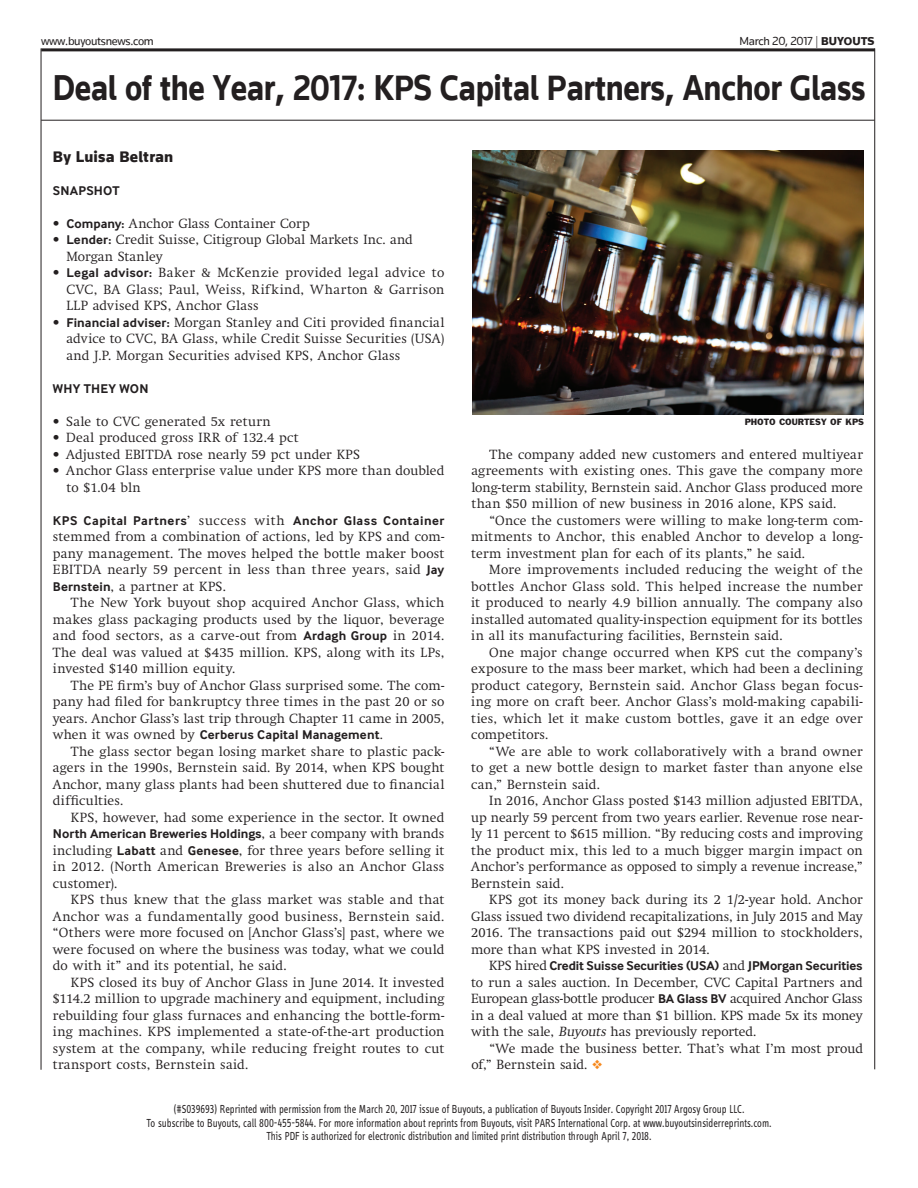
<style>
.page{position:relative;width:918px;height:1188px;background:#fff}
.page>*{position:absolute;margin:0;border:0;box-sizing:border-box;transform-origin:0 0}
.t1{font:700 37.05px "Knowledge";letter-spacing:-.01em;color:#231f20;scale:.87 1}
.t2{font:900 16.2px "Knowledge";letter-spacing:.01em;color:#231f20}
.t3{font:300 13.2px/16.5px "Thomson Swift";letter-spacing:.015em;color:#231f20;text-align:justify}
.t4{font:700 13.2px "Thomson Inter Face";letter-spacing:.01em;color:#231f20}
.t5{font:700 13.2px "Thomson Inter Face";letter-spacing:-.01em;color:#231f20}
.t6{font:700 13.2px "Thomson Inter Face";letter-spacing:.04em;color:#231f20}
.t7{font:12px/13.5px "Info Disp";color:#231f20;text-align:center;scale:.84 1}
.t8{font:12px "Knowledge";letter-spacing:-.025em;color:#231f20}
.t9{font:8.25px "AIC Franklin Gothic";letter-spacing:-.005em;color:#231f20}
.s1{font-weight:300}
.s2{font-weight:900}
.s3{font-family:"Thomson Inter Face";font-weight:700}
.s4{font-family:"Thomson Swift";font-weight:300}
.s5{font-style:italic}
.s6{color:#f6891f}
</style>
<div class="page">
<hr style="left:41px;top:48px;width:834px;height:3px;background:#231f20">
<hr style="left:41px;top:120px;width:834px;height:1px;background:#231f20">
<hr style="left:41px;top:48px;width:1px;height:1022px;background:#231f20">
<hr style="left:874px;top:48px;width:1px;height:1021px;background:#231f20">
<img style="left:472px;top:150px;width:392px;height:265px">
<p class="t8" style="left:41px;top:34px;width:114px">www.buyoutsnews.com</p>
<p class="t8" style="left:740px;top:34px;width:136px">March 20, 2017 <span class="s1">|</span> <span class="s2">BUYOUTS</span></p>
<h1 class="t1" style="left:53px;top:65px;width:936px">Deal of the Year, 2017: KPS Capital Partners, Anchor Glass</h1>
<p class="t2" style="left:53px;top:146px;width:122px">By Luisa Beltran</p>
<p class="t4" style="left:53px;top:183px;width:68px">SNAPSHOT</p>
<p class="t3" style="left:53px;top:215px;width:258px">• <span class="s3">Company:</span> Anchor Glass Container Corp</p>
<p class="t3" style="left:66px;top:231px;width:348px;text-indent:-13px">• <span class="s3">Lender:</span> Credit Suisse, Citigroup Global Markets Inc. and<br>Morgan Stanley</p>
<p class="t3" style="left:66px;top:264px;width:380px;text-indent:-14px">• <span class="s3">Legal advisor:</span> Baker &amp; McKenzie provided legal advice to CVC, BA Glass; Paul, Weiss, Rifkind, Wharton &amp; Garrison LLP advised KPS, Anchor Glass</p>
<p class="t3" style="left:66px;top:314px;width:380px;text-indent:-14px">• <span class="s3">Financial adviser:</span> Morgan Stanley and Citi provided financial advice to CVC, BA Glass, while Credit Suisse Securities (USA) and J.P. Morgan Securities advised KPS, Anchor Glass</p>
<p class="t4" style="left:53px;top:381px;width:97px">WHY THEY WON</p>
<p class="t3" style="left:53px;top:413px;width:219px">• Sale to CVC generated 5x return</p>
<p class="t3" style="left:53px;top:429px;width:247px">• Deal produced gross IRR of 132.4 pct</p>
<p class="t3" style="left:53px;top:446px;width:309px">• Adjusted EBITDA rose nearly 59 pct under KPS</p>
<p class="t3" style="left:66px;top:462px;width:379px;text-indent:-14px">• Anchor Glass enterprise value under KPS more than doubled to $1.04 bln</p>
<p class="t6" style="left:53px;top:513px;width:393px">KPS Capital Partners<span class="s4">’ success with</span> Anchor Glass Container</p>
<p class="t3" style="left:53px;top:528px;width:393px">stemmed from a combination of actions, led by KPS and com&shy;pany management. The moves helped the bottle maker boost EBITDA nearly 59 percent in less than three years, said <span class="s3">Jay Bernstein</span>, a partner at KPS.</p>
<p class="t3" style="left:53px;top:594px;width:393px;text-indent:18px">The New York buyout shop acquired Anchor Glass, which makes glass packaging products used by the liquor, beverage and food sectors, as a carve-out from <span class="s3">Ardagh Group</span> in 2014.<br>The deal was valued at $435 million. KPS, along with its LPs, invested $140 million equity.</p>
<p class="t3" style="left:53px;top:677px;width:393px;text-indent:18px">The PE firm’s buy of Anchor Glass surprised some. The com&shy;pany had filed for bankruptcy three times in the past 20 or so years. Anchor Glass’s last trip through Chapter 11 came in 2005,</p>
<p class="t4" style="left:53px;top:727px;width:332px"><span class="s4">when it was owned by</span> Cerberus Capital Management<span class="s4">.</span></p>
<p class="t3" style="left:53px;top:743px;width:393px;text-indent:18px">The glass sector began losing market share to plastic pack&shy;agers in the 1990s, Bernstein said. By 2014, when KPS bought Anchor, many glass plants had been shuttered due to financial difficulties.</p>
<p class="t3" style="left:71px;top:809px;width:375px">KPS, however, had some experience in the sector. It owned</p>
<p class="t4" style="left:53px;top:826px;width:393px">North American Breweries Holdings<span class="s4">, a beer company with brands</span></p>
<p class="t3" style="left:53px;top:842px;width:393px">including <span class="s3">Labatt</span> and <span class="s3">Genesee</span>, for three years before selling it in 2012. (North American Breweries is also an Anchor Glass customer).</p>
<p class="t3" style="left:53px;top:891px;width:393px;text-indent:18px">KPS thus knew that the glass market was stable and that Anchor was a fundamentally good business, Bernstein said. “Others were more focused on [Anchor Glass’s] past, where we were focused on where the business was today, what we could do with it” and its potential, he said.</p>
<p class="t3" style="left:53px;top:974px;width:393px;text-indent:18px">KPS closed its buy of Anchor Glass in June 2014. It invested $114.2 million to upgrade machinery and equipment, including rebuilding four glass furnaces and enhancing the bottle-form&shy;ing machines. KPS implemented a state-of-the-art production system at the company, while reducing freight routes to cut transport costs, Bernstein said.</p>
<p class="t9" style="left:745px;top:415px;width:121px">PHOTO COURTESY OF KPS</p>
<p class="t3" style="left:471px;top:446px;width:393px;text-indent:18px">The company added new customers and entered multiyear agreements with existing ones. This gave the company more long-term stability, Bernstein said. Anchor Glass produced more than $50 million of new business in 2016 alone, KPS said.</p>
<p class="t3" style="left:471px;top:512px;width:393px;text-indent:18px">“Once the customers were willing to make long-term com&shy;mitments to Anchor, this enabled Anchor to develop a long&shy;term investment plan for each of its plants,” he said.</p>
<p class="t3" style="left:471px;top:561px;width:393px;text-indent:18px">More improvements included reducing the weight of the bottles Anchor Glass sold. This helped increase the number it produced to nearly 4.9 billion annually. The company also installed automated quality-inspection equipment for its bottles in all its manufacturing facilities, Bernstein said.</p>
<p class="t3" style="left:471px;top:644px;width:393px;text-indent:18px">One major change occurred when KPS cut the company’s exposure to the mass beer market, which had been a declining product category, Bernstein said. Anchor Glass began focus&shy;ing more on craft beer. Anchor Glass’s mold-making capabili&shy;ties, which let it make custom bottles, gave it an edge over competitors.</p>
<p class="t3" style="left:471px;top:743px;width:393px;text-indent:18px">“We are able to work collaboratively with a brand owner to get a new bottle design to market faster than anyone else can,” Bernstein said.</p>
<p class="t3" style="left:471px;top:792px;width:393px;text-indent:18px">In 2016, Anchor Glass posted $143 million adjusted EBITDA, up nearly 59 percent from two years earlier. Revenue rose near&shy;ly 11 percent to $615 million. “By reducing costs and improving the product mix, this led to a much bigger margin impact on Anchor’s performance as opposed to simply a revenue increase,” Bernstein said.</p>
<p class="t3" style="left:471px;top:891px;width:393px;text-indent:18px">KPS got its money back during its 2 1/2-year hold. Anchor Glass issued two dividend recapitalizations, in July 2015 and May 2016. The transactions paid out $294 million to stockholders, more than what KPS invested in 2014.</p>
<p class="t5" style="left:489px;top:958px;width:375px"><span class="s4">KPS hired</span> Credit Suisse Securities (USA) <span class="s4">and</span> JPMorgan Securities</p>
<p class="t3" style="left:471px;top:974px;width:393px">to run a sales auction. In December, CVC Capital Partners and European glass-bottle producer <span class="s3">BA Glass BV</span> acquired Anchor Glass in a deal valued at more than $1 billion. KPS made 5x its money with the sale, <span class="s5">Buyouts</span> has previously reported.</p>
<p class="t3" style="left:471px;top:1040px;width:393px;text-indent:18px">“We made the business better. That’s what I’m most proud of,” Bernstein said. <span class="s6">❖</span></p>
<p class="t7" style="left:146px;top:1102px;width:746px">(#S039693) Reprinted with permission from the March 20, 2017 issue of Buyouts, a publication of Buyouts Insider. Copyright 2017 Argosy Group LLC.<br>To subscribe to Buyouts, call 800-455-5844. For more information about reprints from Buyouts, visit PARS International Corp. at www.buyoutsinsiderreprints.com.<br>This PDF is authorized for electronic distribution and limited print distribution through April 7, 2018.</p>
</div>
